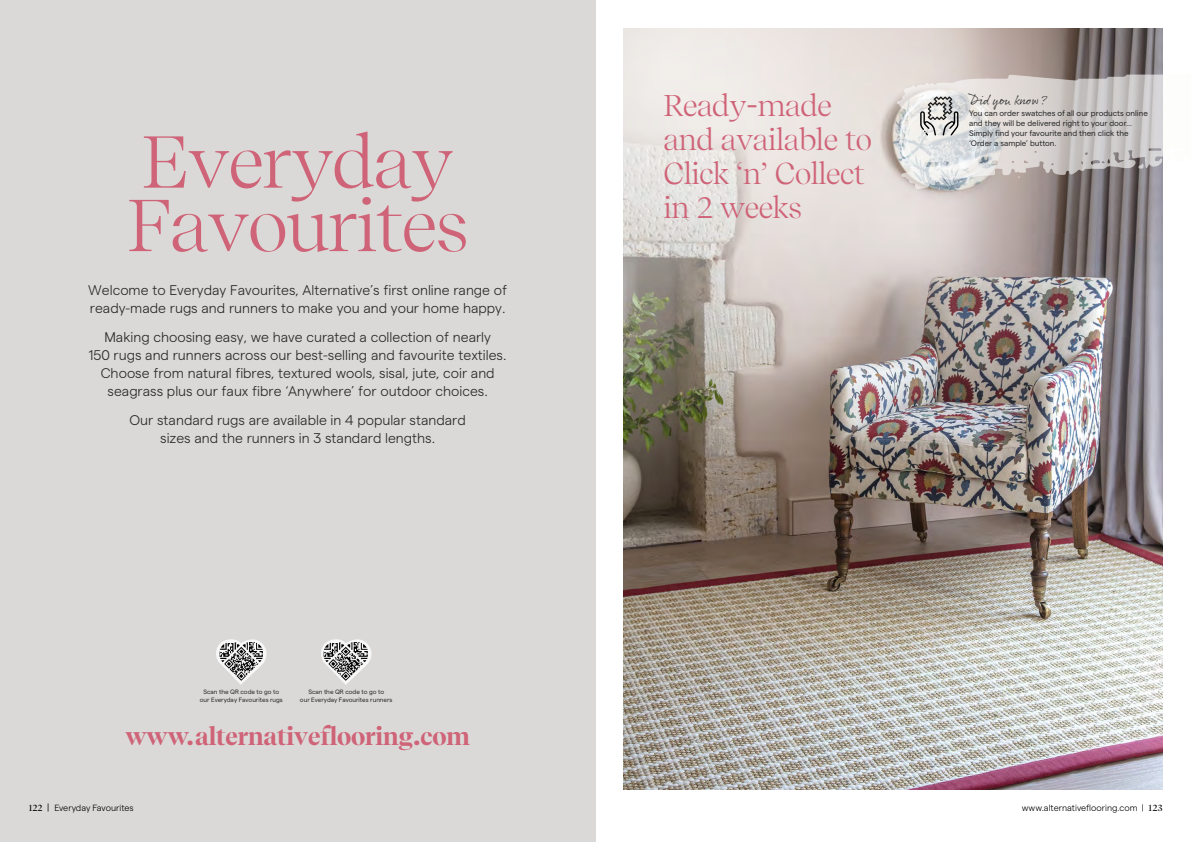
<style>
.page{position:relative;width:1191px;height:842px;background:#fff}
.page>*{position:absolute;margin:0;border:0;box-sizing:border-box;transform-origin:0 0}
.t1{font:73.2px "Recife Display";letter-spacing:-.02em;color:#cf6378}
.t2{font:30px/34px "Recife Display";letter-spacing:-.02em;color:#cf6378}
.t3{font:700 25px "Recife Display";letter-spacing:-.01em;color:#cf6378}
.t4{font:300 14px/18px "Matter";color:#292929;text-align:center}
.t5{font:13px "Rollerscript Smooth";letter-spacing:-.02em;color:#292929}
.t6{font:300 9px "Matter";color:#000}
.t7{font:8px/10px "Matter";color:#292929}
.t8{font:6.3px/7.7px "Matter";color:#292929;text-align:center}
.s1{font-family:"Recife Display";font-weight:500}
.s2{font-size:10px}
</style>
<div class="page">
<div style="left:0;top:0;width:595px;height:842px;background:#dbd9d7"></div>
<img style="left:624px;top:28px;width:538px;height:761px">
<img style="left:216px;top:639px;width:51px;height:46px">
<img style="left:321px;top:639px;width:51px;height:46px">
<img style="left:882px;top:57px;width:281px;height:150px">
<svg style="left:920px;top:96px;width:38px;height:40px;background:#b5b5b3"></svg>
<p class="t1" style="left:142px;top:109px;width:313px">Everyday</p>
<p class="t1" style="left:127px;top:172px;width:342px">Favourites</p>
<p class="t4" style="left:88px;top:279px;width:420px;text-align:left">Welcome to Everyday Favourites, Alternative’s first online range of ready-made rugs and runners to make you and your home happy.</p>
<p class="t4" style="left:89px;top:327px;width:419px">Making choosing easy, we have curated a collection of nearly<br>150 rugs and runners across our best-selling and favourite textiles.<br>Choose from natural fibres, textured wools, sisal, jute, coir and seagrass plus our faux fibre ‘Anywhere’ for outdoor choices.</p>
<p class="t4" style="left:130px;top:410px;width:338px">Our standard rugs are available in 4 popular standard sizes and the runners in 3 standard lengths.</p>
<p class="t8" style="left:200px;top:687px;width:84px">Scan the QR code to go to our Everyday Favourites rugs</p>
<p class="t8" style="left:300px;top:687px;width:94px">Scan the QR code to go to<br>our Everyday Favourites runners</p>
<p class="t3" style="left:125px;top:717px;width:346px">www.alternativeflooring.com</p>
<p class="t2" style="left:663px;top:88px;width:210px">Ready-made and available to<br>Click ‘n’ Collect in 2 weeks</p>
<p class="t5" style="left:969px;top:92px;width:80px">Did you know?</p>
<p class="t7" style="left:969px;top:108px;width:180px">You can order swatches of all our products online and they will be delivered right to your door...<br>Simply find your favourite and then click the ‘Order a sample’ button.</p>
<p class="t6" style="left:28px;top:801px;width:107px"><span class="s1">122</span> <span class="s2">|</span> Everyday Favourites</p>
<p class="t6" style="left:1021px;top:801px;width:142px">www.alternativeflooring.com | <span class="s1">123</span></p>
</div>
